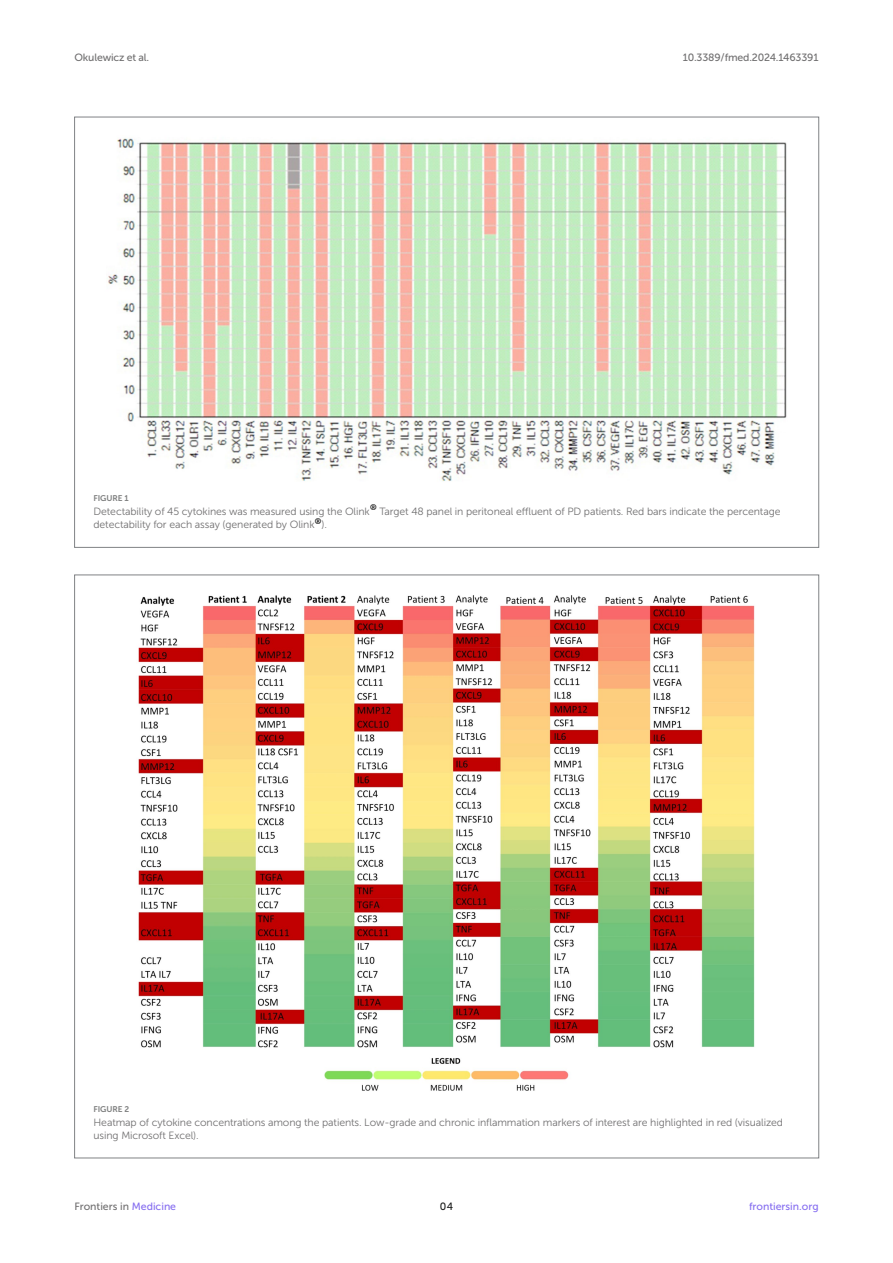
<style>
.page{position:relative;width:893px;height:1263px;background:#fff}
.page>*{position:absolute;margin:0;border:0;box-sizing:border-box;transform-origin:0 0}
.FIG_LEG{font:10.5px/13.5px "Museo Sans 300";letter-spacing:-.01em;color:#706f70}
.t1{font:10.5px "Museo Sans 500";letter-spacing:-.015em;color:#706f70}
.t2{font:10.5px "Museo Sans 500";color:#856df0}
.t3{font:10.5px "Museo Sans 500";color:#1b1c1b}
.FIG_HD{font:8.25px "Museo Sans 700";letter-spacing:-.01em;color:#7e7f7f}
.s1{font-family:"Minion Pro";font-size:22.5px;color:#000}
.s2{color:#856df0}
</style>
<div class="page">
<img style="left:138px;top:595px;width:617px;height:496px">
<img style="left:108px;top:138px;width:679px;height:343px">
<p class="t1" style="left:74px;top:51px;width:76px">Okulewicz et al.</p>
<p class="t1" style="left:683px;top:51px;width:137px">10.3389/fmed.2024.1463391</p>
<p class="FIG_HD" style="left:94px;top:494px;width:37px">FIGURE 1</p>
<p class="FIG_LEG" style="left:94px;top:505px;width:688px">Detectability of 45 cytokines was measured using the Olink<span class="s1">®</span> Target 48 panel in peritoneal effluent of PD patients. Red bars indicate the percentage detectability for each assay (generated by Olink<span class="s1">®</span>).</p>
<p class="FIG_HD" style="left:94px;top:1104px;width:37px">FIGURE 2</p>
<p class="FIG_LEG" style="left:94px;top:1115px;width:691px">Heatmap of cytokine concentrations among the patients. Low-grade and chronic inflammation markers of interest are highlighted in red (visualized using Microsoft Excel).</p>
<p class="t1" style="left:74px;top:1200px;width:103px">Frontiers in <span class="s2">Medicine</span></p>
<p class="t3" style="left:440px;top:1200px;width:15px">04</p>
<p class="t2" style="left:749px;top:1200px;width:71px">frontiersin.org</p>
</div>
